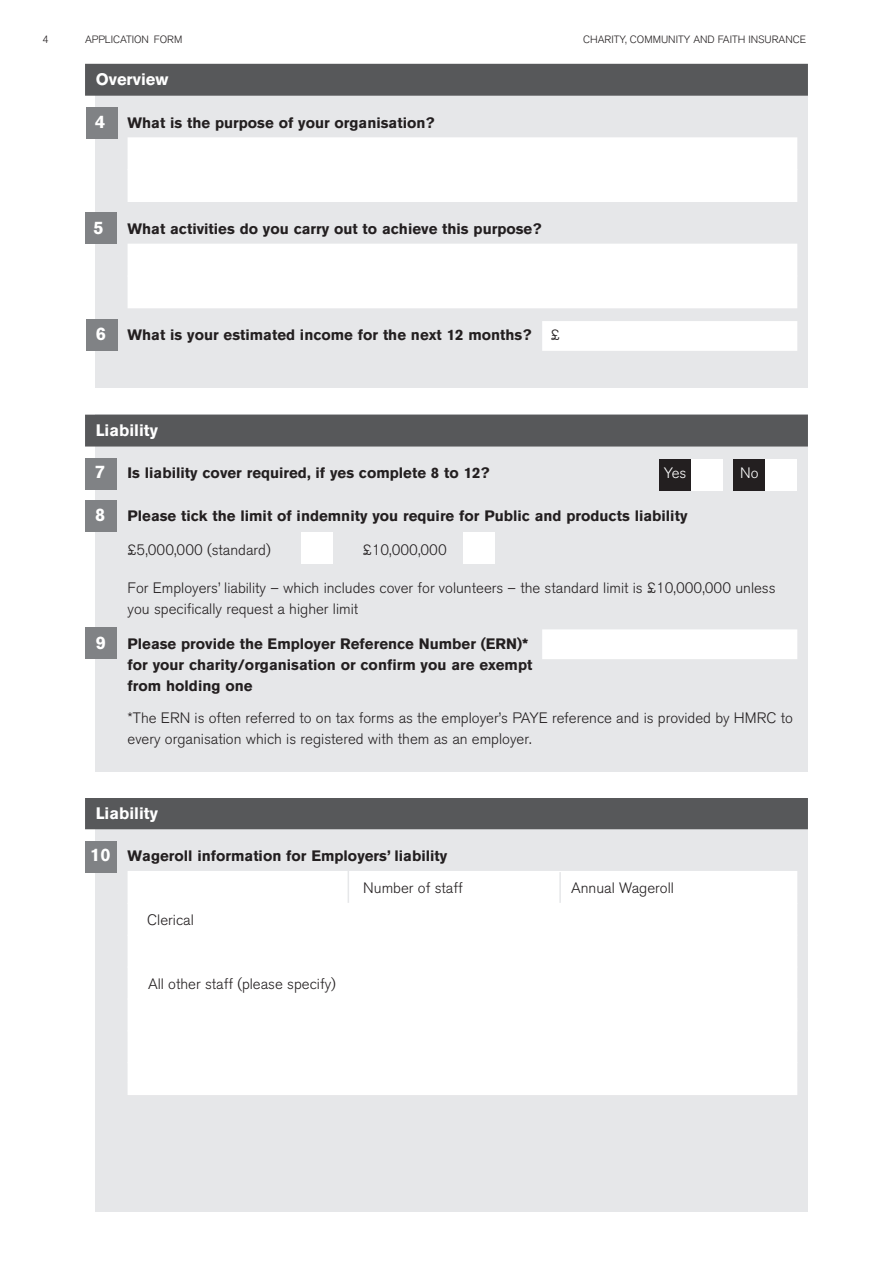
<style>
.page{position:relative;width:893px;height:1263px;background:#fff}
.page>*{position:absolute;margin:0;border:0;box-sizing:border-box;transform-origin:0 0}
.t1{font:700 18px "Akzidenz Grotesk BQ";color:#fff}
.t2{font:700 16.5px "Akzidenz Grotesk BQ";color:#fff}
.t3{font:700 15px/21.3px "Akzidenz Grotesk BQ";color:#231f20}
.t4{font:300 15px/21px "Akzidenz Grotesk BQ";color:#231f20}
.t5{font:300 15px "Akzidenz Grotesk BQ";color:#fff}
.t6{font:300 10.5px "Akzidenz Grotesk BQ";color:#231f20}
</style>
<div class="page">
<div style="left:96px;top:85px;width:712px;height:1127px;background:#e6e7e9"></div>
<div style="left:691px;top:459px;width:32px;height:32px;background:#fff"></div>
<div style="left:765px;top:459px;width:32px;height:32px;background:#fff"></div>
<div style="left:128px;top:137px;width:669px;height:33px;background:#fff"></div>
<div style="left:128px;top:169px;width:669px;height:33px;background:#fff"></div>
<div style="left:128px;top:244px;width:669px;height:32px;background:#fff"></div>
<div style="left:128px;top:276px;width:669px;height:32px;background:#fff"></div>
<div style="left:542px;top:321px;width:255px;height:30px;background:#fff"></div>
<div style="left:542px;top:629px;width:255px;height:30px;background:#fff"></div>
<div style="left:128px;top:871px;width:669px;height:33px;background:#fff"></div>
<hr style="left:348px;top:867px;width:1px;height:237px;background:#e6e7e9">
<hr style="left:559px;top:872px;width:2px;height:237px;background:#e6e7e9">
<div style="left:128px;top:903px;width:669px;height:32px;background:#fff"></div>
<div style="left:128px;top:935px;width:669px;height:32px;background:#fff"></div>
<div style="left:128px;top:967px;width:669px;height:32px;background:#fff"></div>
<div style="left:128px;top:998px;width:669px;height:33px;background:#fff"></div>
<div style="left:128px;top:1030px;width:669px;height:33px;background:#fff"></div>
<div style="left:128px;top:1062px;width:669px;height:33px;background:#fff"></div>
<div style="left:301px;top:532px;width:32px;height:32px;background:#fff"></div>
<div style="left:463px;top:532px;width:32px;height:32px;background:#fff"></div>
<div style="left:12px;top:389px;width:838px;height:25px;background:#fff"></div>
<div style="left:85px;top:64px;width:723px;height:32px;background:#57585a"></div>
<div style="left:86px;top:107px;width:32px;height:31px;background:#808285"></div>
<div style="left:85px;top:212px;width:32px;height:32px;background:#808285"></div>
<div style="left:86px;top:319px;width:32px;height:32px;background:#808285"></div>
<div style="left:85px;top:415px;width:723px;height:31px;background:#57585a"></div>
<div style="left:85px;top:458px;width:32px;height:32px;background:#808285"></div>
<div style="left:85px;top:500px;width:32px;height:31px;background:#808285"></div>
<div style="left:85px;top:627px;width:32px;height:32px;background:#808285"></div>
<div style="left:659px;top:459px;width:32px;height:32px;background:#231f20"></div>
<div style="left:733px;top:459px;width:32px;height:32px;background:#231f20"></div>
<div style="left:85px;top:797px;width:723px;height:32px;background:#57585a"></div>
<div style="left:67px;top:772px;width:789px;height:26px;background:#fff"></div>
<div style="left:85px;top:841px;width:32px;height:32px;background:#808285"></div>
<p class="t6" style="left:43px;top:35px;width:8px">4</p>
<p class="t6" style="left:85px;top:35px;width:99px">APPLICATION FORM</p>
<p class="t6" style="left:583px;top:35px;width:225px">CHARITY, COMMUNITY AND FAITH INSURANCE</p>
<p class="t2" style="left:96px;top:73px;width:74px">Overview</p>
<p class="t1" style="left:95px;top:115px;width:12px">4</p>
<h5 class="t3" style="left:128px;top:113px;width:308px">What is the purpose of your organisation?</h5>
<p class="t1" style="left:93px;top:221px;width:12px">5</p>
<p class="t3" style="left:128px;top:219px;width:415px">What activities do you carry out to achieve this purpose?</p>
<p class="t1" style="left:96px;top:327px;width:12px">6</p>
<p class="t3" style="left:128px;top:326px;width:405px">What is your estimated income for the next 12 months?</p>
<p class="t4" style="left:551px;top:326px;width:11px">£</p>
<p class="t2" style="left:96px;top:424px;width:64px">Liability</p>
<p class="t1" style="left:95px;top:466px;width:12px">7</p>
<p class="t1" style="left:95px;top:508px;width:12px">8</p>
<p class="t3" style="left:128px;top:464px;width:364px">Is liability cover required, if yes complete 8 to 12?</p>
<p class="t5" style="left:664px;top:468px;width:24px">Yes</p>
<p class="t5" style="left:740px;top:468px;width:20px">No</p>
<h5 class="t3" style="left:128px;top:506px;width:561px">Please tick the limit of indemnity you require for Public and products liability</h5>
<p class="t4" style="left:128px;top:541px;width:145px">£5,000,000 (standard)</p>
<p class="t4" style="left:363px;top:541px;width:86px">£10,000,000</p>
<p class="t4" style="left:128px;top:579px;width:650px">For Employers’ liability – which includes cover for volunteers – the standard limit is £10,000,000 unless you specifcally request a higher limit</p>
<h5 class="t3" style="left:128px;top:634px;width:406px">Please provide the Employer Reference Number (ERN)* for your charity/organisation or confrm you are exempt from holding one</h5>
<p class="t4" style="left:128px;top:709px;width:667px">*The ERN is often referred to on tax forms as the employer’s PAYE reference and is provided by HMRC to every organisation which is registered with them as an employer.</p>
<p class="t1" style="left:96px;top:636px;width:12px">9</p>
<p class="t2" style="left:96px;top:807px;width:64px">Liability</p>
<p class="t1" style="left:90px;top:848px;width:22px">10</p>
<h5 class="t3" style="left:128px;top:846px;width:321px">Wageroll information for Employers’ liability</h5>
<p class="t4" style="left:363px;top:879px;width:101px">Number of staff</p>
<p class="t4" style="left:571px;top:879px;width:104px">Annual Wageroll</p>
<p class="t4" style="left:147px;top:911px;width:48px">Clerical</p>
<p class="t4" style="left:148px;top:975px;width:189px">All other staff (please specify)</p>
</div>
